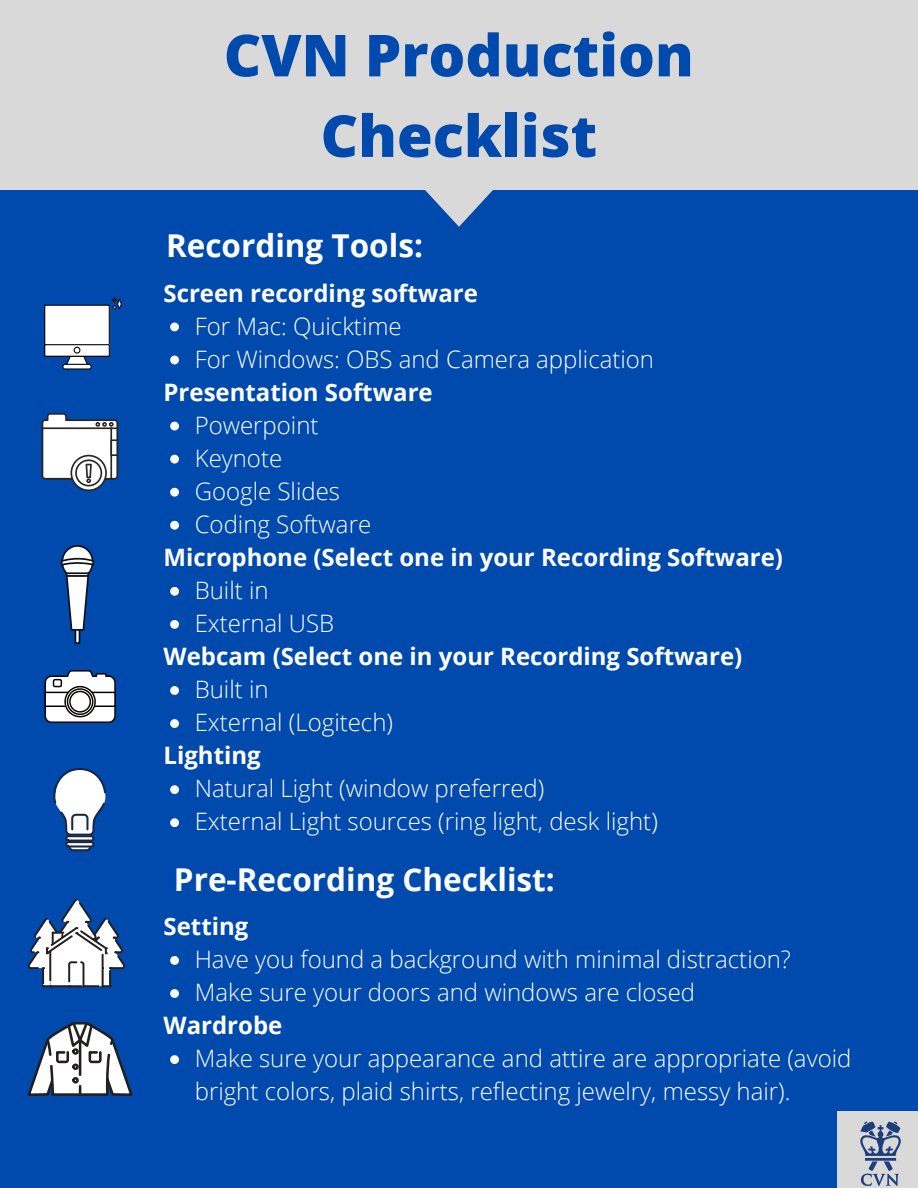
<style>
.page{position:relative;width:918px;height:1188px;background:#004aad}
.page>*{position:absolute;margin:0;border:0;box-sizing:border-box;transform-origin:0 0}
.t1{font:800 57.9px/80.6px "Open Sans";color:#004aad;text-align:center}
.t2{font:700 31.5px "Open Sans";color:#fff}
.t3{font:300 24px/33px "Open Sans";color:#fff}
.t4{font:700 24px "Open Sans";color:#fff}
</style>
<div class="page">
<svg style="left:170px;top:323px;width:9px;height:8px"></svg>
<svg style="left:170px;top:356px;width:9px;height:8px"></svg>
<svg style="left:170px;top:422px;width:9px;height:9px"></svg>
<svg style="left:170px;top:455px;width:9px;height:9px"></svg>
<svg style="left:170px;top:488px;width:9px;height:9px"></svg>
<svg style="left:170px;top:521px;width:9px;height:9px"></svg>
<svg style="left:170px;top:587px;width:9px;height:9px"></svg>
<svg style="left:170px;top:620px;width:9px;height:9px"></svg>
<svg style="left:170px;top:686px;width:9px;height:9px"></svg>
<svg style="left:170px;top:719px;width:9px;height:9px"></svg>
<svg style="left:170px;top:785px;width:9px;height:9px"></svg>
<svg style="left:170px;top:818px;width:9px;height:9px"></svg>
<svg style="left:44px;top:670px;width:72px;height:53px;background:#b8c2cf"></svg>
<div style="left:45px;top:692px;width:70px;height:14px;background:#fff"></div>
<div style="left:44px;top:692px;width:72px;height:15px;border:1px solid #040200"></div>
<svg style="left:65px;top:687px;width:30px;height:30px"></svg>
<div style="left:64px;top:686px;width:32px;height:31px;border:1px solid #040200;border-radius:50%"></div>
<svg style="left:67px;top:689px;width:26px;height:25px"></svg>
<div style="left:67px;top:688px;width:26px;height:27px;border:1px solid #040200;border-radius:50%"></div>
<div style="left:70px;top:691px;width:20px;height:21px;background:#fff;border-radius:50%"></div>
<div style="left:69px;top:691px;width:22px;height:22px;border:1px solid #040200;border-radius:50%"></div>
<div style="left:54px;top:680px;width:7px;height:7px;background:#fff"></div>
<div style="left:53px;top:679px;width:9px;height:8px;border:1px solid #040200"></div>
<div style="left:45px;top:305px;width:64px;height:51px;background:#fff"></div>
<div style="left:44px;top:305px;width:66px;height:52px;border:1px solid #040200"></div>
<div style="left:63px;top:364px;width:28px;height:5px;background:#fff;border-radius:2px"></div>
<div style="left:62px;top:364px;width:30px;height:6px;border:1px solid #040200;border-radius:2px"></div>
<div style="left:44px;top:344px;width:66px;height:13px;border:1px solid #040200"></div>
<svg style="left:64px;top:347px;width:26px;height:19px"></svg>
<div style="left:74px;top:347px;width:6px;height:7px;border:1px solid #040200;border-radius:50%"></div>
<svg style="left:112px;top:297px;width:10px;height:13px"></svg>
<svg style="left:42px;top:413px;width:76px;height:78px"></svg>
<div style="left:75px;top:622px;width:5px;height:22px;border:2px solid #0d1115"></div>
<div style="left:62px;top:546px;width:31px;height:32px;background:#fff;border-radius:50%"></div>
<div style="left:61px;top:545px;width:33px;height:34px;border:2px solid #0d1115;border-radius:50%"></div>
<svg style="left:61px;top:556px;width:33px;height:11px"></svg>
<svg style="left:65px;top:574px;width:25px;height:58px"></svg>
<div style="left:66px;top:572px;width:23px;height:5px;border:2px solid #0d1115"></div>
<svg style="left:53px;top:768px;width:53px;height:83px"></svg>
<svg style="left:27px;top:1022px;width:106px;height:74px"></svg>
<svg style="left:28px;top:899px;width:97px;height:88px"></svg>
<svg style="left:0;top:189px;width:918px;height:38px"></svg>
<div style="left:0;top:0;width:918px;height:189px;background:#d9d9d9"></div>
<img style="left:837px;top:1111px;width:81px;height:77px">
<svg style="left:170px;top:956px;width:9px;height:9px"></svg>
<svg style="left:170px;top:989px;width:9px;height:9px"></svg>
<svg style="left:170px;top:1055px;width:9px;height:9px"></svg>
<h1 class="t1" style="left:224px;top:14px;width:471px">CVN Production<br>Checklist</h1>
<h2 class="t2" style="left:166px;top:223px;width:258px">Recording Tools:</h2>
<p class="t4" style="left:164px;top:276px;width:316px">Screen recording software</p>
<p class="t3" style="left:195px;top:309px;width:461px">For Mac: Quicktime<br>For Windows: OBS and Camera application</p>
<p class="t4" style="left:164px;top:375px;width:271px">Presentation Software</p>
<p class="t3" style="left:195px;top:408px;width:178px">Powerpoint<br>Keynote<br>Google Slides<br>Coding Software</p>
<p class="t4" style="left:164px;top:540px;width:621px">Microphone (Select one in your Recording Software)</p>
<p class="t3" style="left:195px;top:573px;width:141px">Built in<br>External USB</p>
<p class="t4" style="left:164px;top:640px;width:580px">Webcam (Select one in your Recording Software)</p>
<p class="t3" style="left:195px;top:672px;width:200px">Built in<br>External (Logitech)</p>
<p class="t4" style="left:164px;top:739px;width:99px">Lighting</p>
<p class="t3" style="left:195px;top:772px;width:465px">Natural Light (window preferred)<br>External Light sources (ring light, desk light)</p>
<h2 class="t2" style="left:174px;top:858px;width:382px">Pre-Recording Checklist:</h2>
<p class="t4" style="left:164px;top:909px;width:86px">Setting</p>
<p class="t3" style="left:195px;top:942px;width:598px">Have you found a background with minimal distraction?<br>Make sure your doors and windows are closed</p>
<p class="t4" style="left:164px;top:1009px;width:120px">Wardrobe</p>
<p class="t3" style="left:195px;top:1042px;width:658px">Make sure your appearance and attire are appropriate (avoid bright colors, plaid shirts, reflecting jewelry, messy hair).</p>
</div>
